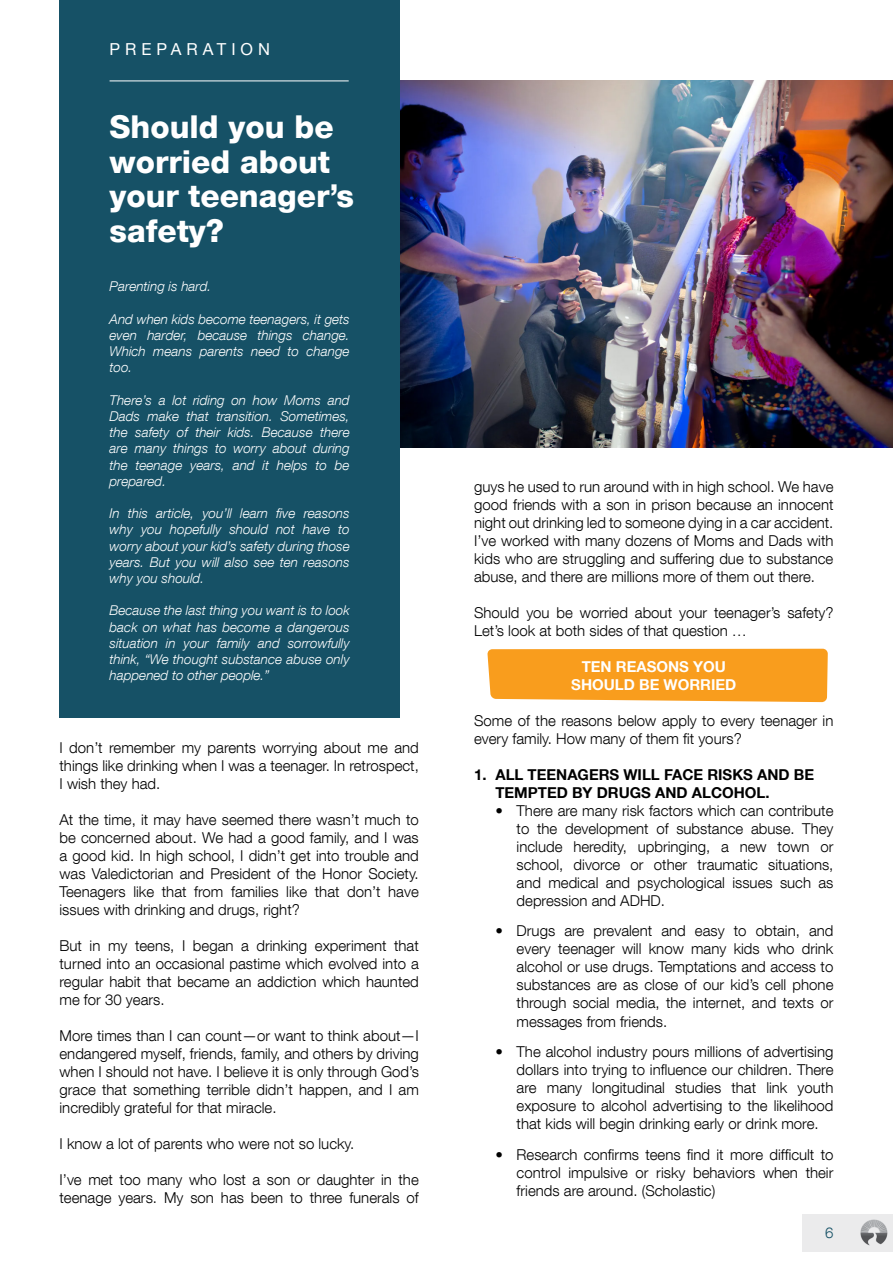
<style>
.page{position:relative;width:893px;height:1263px;background:#fff}
.page>*{position:absolute;margin:0;border:0;box-sizing:border-box;transform-origin:0 0}
.t1{font:800 31.5px/34.5px "Helvetica Neue LT Com";color:#fff}
.t2{font:16.5px "Helvetica Neue LT Com";letter-spacing:.3em;color:#fff}
.t3{font:300 15px/18px "Helvetica Neue LT Com";color:#000;text-align:justify}
.t4{font:700 15px/18px "Helvetica Neue LT Com";color:#000}
.t5{font:700 15px/18px "Helvetica Neue LT Com";color:#fff;text-align:center}
.t6{font:300 15px "Helvetica Neue LT Com";color:#165166}
.t7{font:italic 300 13.5px/16.2px "Helvetica Neue LT Com";color:#fff;text-align:justify}
</style>
<div class="page">
<div style="left:487px;top:649px;width:341px;height:53px;background:#f99d1d"></div>
<img style="left:400px;top:81px;width:493px;height:367px">
<div style="left:60px;top:0;width:340px;height:718px;background:#165166"></div>
<hr style="left:110px;top:81px;width:239px;height:1px;background:#fff">
<div style="left:802px;top:1213px;width:91px;height:38px;background:#ebebec"></div>
<img style="left:860px;top:1219px;width:27px;height:27px">
<p class="t2" style="left:110px;top:39px;width:162px">PREPARATION</p>
<h1 class="t1" style="left:110px;top:110px;width:246px">Should you be worried about your teenager’s safety?</h1>
<p class="t7" style="left:110px;top:278px;width:103px">Parenting is hard.</p>
<p class="t7" style="left:110px;top:311px;width:242px">And when kids become teenagers, it gets even harder, because things change.<br>Which means parents need to change too.</p>
<p class="t7" style="left:110px;top:392px;width:242px">There’s a lot riding on how Moms and Dads make that transition. Sometimes, the safety of their kids. Because there are many things to worry about during the teenage years, and it helps to be prepared.</p>
<p class="t7" style="left:110px;top:505px;width:242px">In this article, you’ll learn five reasons why you hopefully should not have to worry about your kid’s safety during those years. But you will also see ten reasons why you should.</p>
<p class="t7" style="left:110px;top:602px;width:242px">Because the last thing you want is to look back on what has become a dangerous situation in your family and sorrowfully think, “We thought substance abuse only happened to other people.”</p>
<p class="t3" style="left:60px;top:739px;width:361px">I don’t remember my parents worrying about me and things like drinking when I was a teenager. In retrospect, I wish they had.</p>
<p class="t3" style="left:60px;top:811px;width:361px">At the time, it may have seemed there wasn’t much to be concerned about. We had a good family, and I was a good kid. In high school, I didn’t get into trouble and was Valedictorian and President of the Honor Society.<br>Teenagers like that from families like that don’t have issues with drinking and drugs, right?</p>
<p class="t3" style="left:60px;top:937px;width:361px">But in my teens, I began a drinking experiment that turned into an occasional pastime which evolved into a regular habit that became an addiction which haunted me for 30 years.</p>
<p class="t3" style="left:60px;top:1027px;width:361px">More times than I can count—or want to think about—I endangered myself, friends, family, and others by driving when I should not have. I believe it is only through God’s grace that something terrible didn’t happen, and I am incredibly grateful for that miracle.</p>
<p class="t3" style="left:60px;top:1135px;width:296px">I know a lot of parents who were not so lucky.</p>
<p class="t3" style="left:60px;top:1171px;width:361px">I’ve met too many who lost a son or daughter in the teenage years. My son has been to three funerals of</p>
<p class="t3" style="left:474px;top:477px;width:361px">guys he used to run around with in high school. We have good friends with a son in prison because an innocent night out drinking led to someone dying in a car accident.<br>I’ve worked with many dozens of Moms and Dads with kids who are struggling and suffering due to substance abuse, and there are millions more of them out there.</p>
<p class="t3" style="left:474px;top:603px;width:361px">Should you be worried about your teenager’s safety?<br>Let’s look at both sides of that question …</p>
<p class="t5" style="left:571px;top:657px;width:167px">TEN REASONS YOU<br>SHOULD BE WORRIED</p>
<p class="t3" style="left:474px;top:711px;width:361px">Some of the reasons below apply to every teenager in every family. How many of them fit yours?</p>
<p class="t4" style="left:495px;top:765px;width:320px;text-indent:-21px">1. ALL TEENAGERS WILL FACE RISKS AND BE<br>TEMPTED BY DRUGS AND ALCOHOL.</p>
<p class="t3" style="left:517px;top:801px;width:318px;text-indent:-21px">• There are many risk factors which can contribute to the development of substance abuse. They include heredity, upbringing, a new town or school, divorce or other traumatic situations, and medical and psychological issues such as depression and ADHD.</p>
<p class="t3" style="left:517px;top:922px;width:318px;text-indent:-21px">• Drugs are prevalent and easy to obtain, and every teenager will know many kids who drink alcohol or use drugs. Temptations and access to substances are as close of our kid’s cell phone through social media, the internet, and texts or messages from friends.</p>
<p class="t3" style="left:517px;top:1042px;width:318px;text-indent:-21px">• The alcohol industry pours millions of advertising dollars into trying to influence our children. There are many longitudinal studies that link youth exposure to alcohol advertising to the likelihood that kids will begin drinking early or drink more.</p>
<p class="t3" style="left:517px;top:1145px;width:318px;text-indent:-21px">• Research confirms teens find it more difficult to control impulsive or risky behaviors when their friends are around. (Scholastic)</p>
<p class="t6" style="left:825px;top:1223px;width:10px">6</p>
</div>
